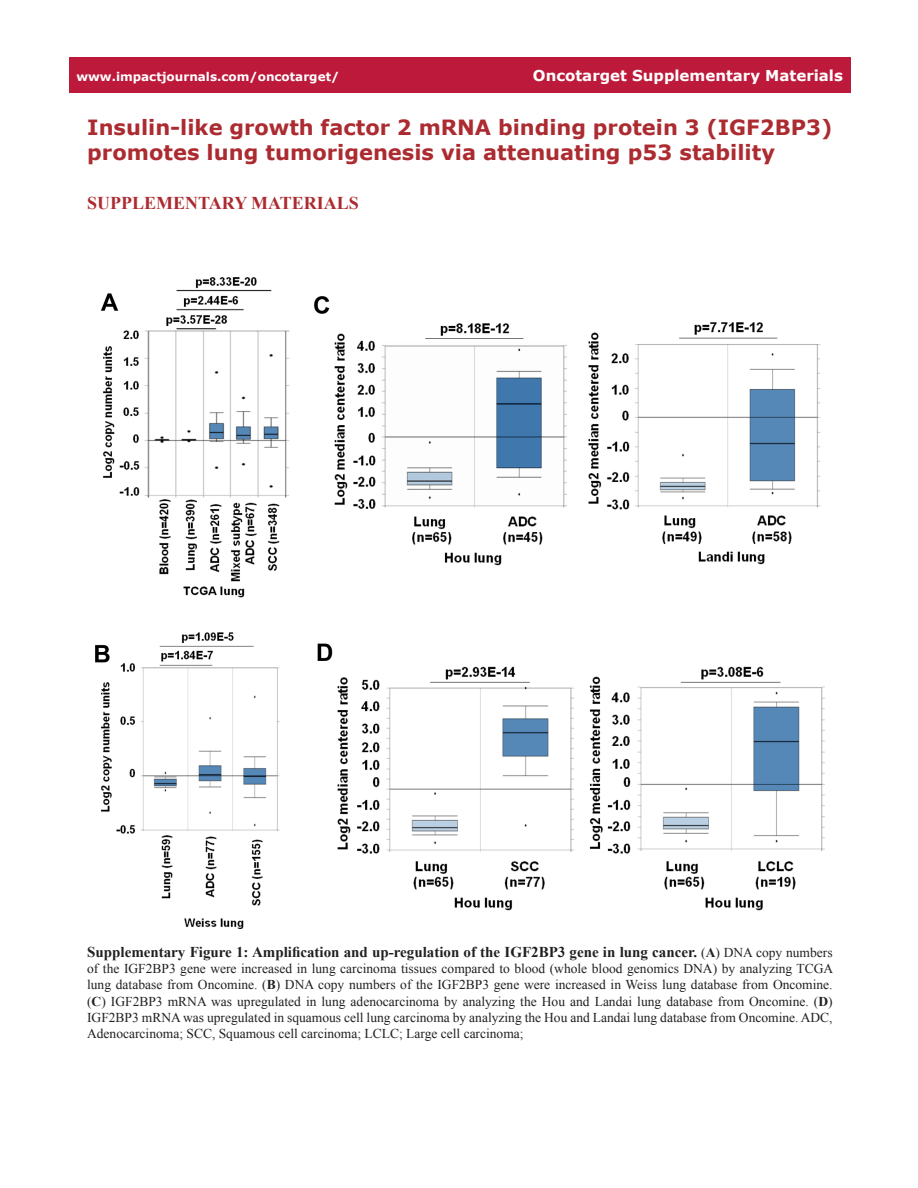
<style>
.page{position:relative;width:918px;height:1188px;background:#fff}
.page>*{position:absolute;margin:0;border:0;box-sizing:border-box;transform-origin:0 0}
.t1{font:700 21px/25.2px "Verdana";color:#ac2b31}
.Heading{font:700 18px "Times New Roman";color:#ac2b31}
.FigureText{font:700 15px "Times New Roman";color:#221f22}
.t2{font:700 15px "Verdana";color:#fff}
.FigureText-2{font:13.5px/16.2px "Times New Roman";color:#221f22;text-align:justify}
.t3{font:700 12px "Verdana";color:#fff}
.s1{font-weight:400;font-size:13.5px}
.s2{font-size:13.5px}
.s3{font-weight:700}
</style>
<div class="page">
<div style="left:69px;top:57px;width:781px;height:36px;background:#bd1a3b"></div>
<img style="left:95px;top:278px;width:729px;height:651px">
<p class="t3" style="left:76px;top:68px;width:264px">www.impactjournals.com/oncotarget/</p>
<p class="t2" style="left:533px;top:65px;width:312px">Oncotarget Supplementary Materials</p>
<p class="t1" style="left:87px;top:114px;width:747px">Insulin-like growth factor 2 mRNA binding protein 3 (IGF2BP3) promotes lung tumorigenesis via attenuating p53 stability</p>
<p class="Heading" style="left:87px;top:191px;width:273px">SUPPLEMENTARY MATERIALS</p>
<p class="FigureText" style="left:87px;top:942px;width:747px">Supplementary Figure 1: Amplification and up-regulation of the IGF2BP3 gene in lung cancer. <span class="s1">(</span><span class="s2">A</span><span class="s1">) DNA copy numbers</span></p>
<p class="FigureText-2" style="left:87px;top:960px;width:748px">of the IGF2BP3 gene were increased in lung carcinoma tissues compared to blood (whole blood genomics DNA) by analyzing TCGA lung database from Oncomine. (<span class="s3">B</span>) DNA copy numbers of the IGF2BP3 gene were increased in Weiss lung database from Oncomine. (<span class="s3">C</span>) IGF2BP3 mRNA was upregulated in lung adenocarcinoma by analyzing the Hou and Landai lung database from Oncomine. (<span class="s3">D</span>)<br>IGF2BP3 mRNA was upregulated in squamous cell lung carcinoma by analyzing the Hou and Landai lung database from Oncomine. ADC, Adenocarcinoma; SCC, Squamous cell carcinoma; LCLC; Large cell carcinoma;</p>
</div>
